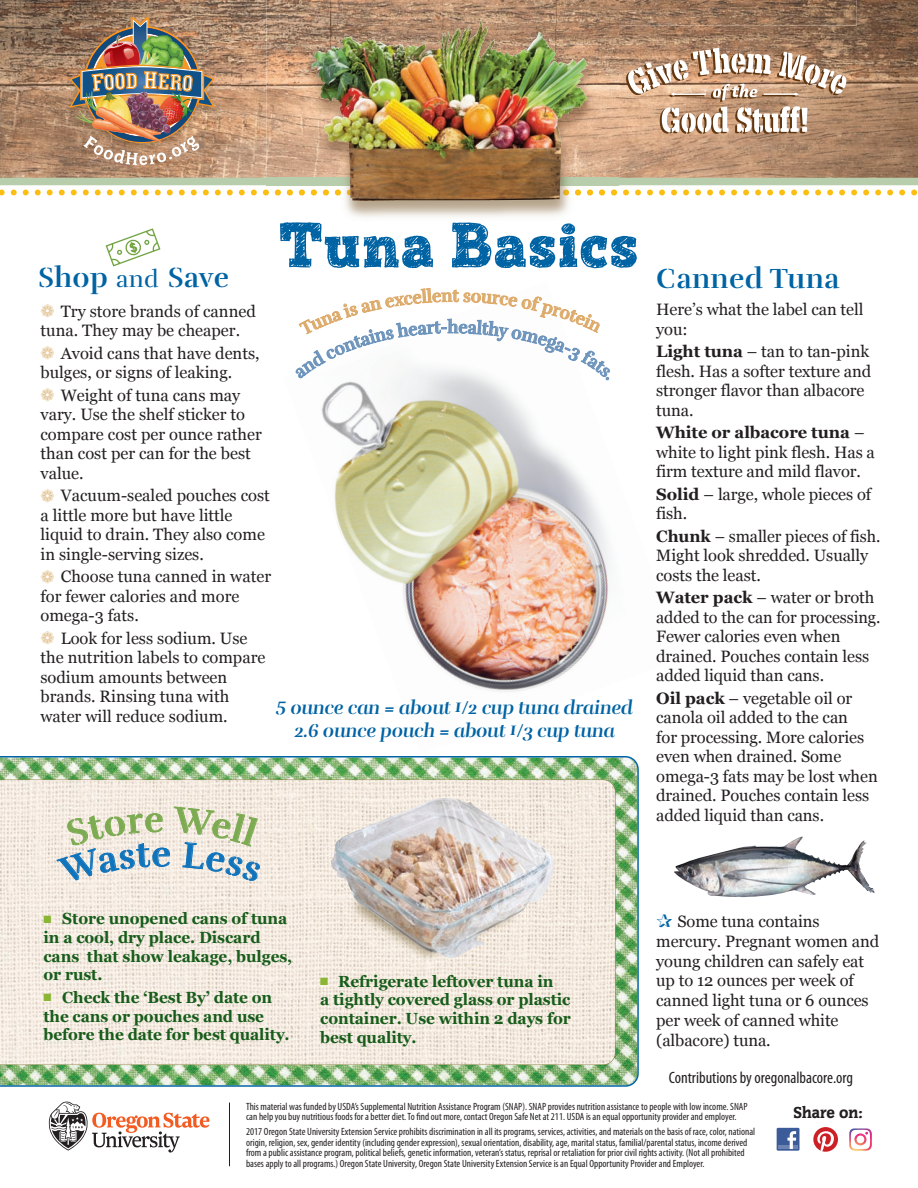
<style>
.page{position:relative;width:918px;height:1188px;background:#fff}
.page>*{position:absolute;margin:0;border:0;box-sizing:border-box;transform-origin:0 0}
.t1{font:61.5px "Posterizer KG Sketch";letter-spacing:.015em;color:#0063a4}
.t2{font:28.5px "Rufina Stencil Bold";letter-spacing:.015em;color:#0063a4}
.t3{font:19.2px/23.2px "Rufina Stencil Bold Italic";letter-spacing:-.01em;color:#0063a4;text-align:center}
.t4{font:18px "Rufina Stencil Bold";color:#ddaa6a;scale:.96 1}
.t5{font:18px "Rufina Stencil Bold";color:#6c93bb;scale:.96 1}
.t6{font:16.5px/19.5px "Georgia";letter-spacing:-.005em;color:#231f20}
.t7{font:condensed 16.5px "Myriad Pro";color:#231f20}
.t8{font:900 16.5px "Congress LT Std";color:#231f20}
.t9{font:700 16.2px/18.8px "Georgia";letter-spacing:-.005em;color:#175c1a;scale:.96 1}
.t10{font:condensed 10.5px/10.5px "Myriad Pro";color:#231f20}
.s1{color:#e4c596}
.s2{font-weight:700}
.s3{color:#8ab634}
.s4{color:#0063a4}
</style>
<div class="page">
<img style="left:321px;top:370px;width:289px;height:322px">
<img style="left:0;top:0;width:918px;height:178px">
<img style="left:619px;top:0;width:238px;height:26px">
<img style="left:0;top:2px;width:230px;height:184px">
<svg style="left:0;top:189px;width:918px;height:6px"></svg>
<div style="left:0;top:178px;width:918px;height:7px;background:#b7cdab"></div>
<img style="left:266px;top:0;width:353px;height:217px">
<img style="left:266px;top:190px;width:178px;height:5px">
<img style="left:311px;top:31px;width:139px;height:37px">
<svg style="left:0;top:756px;width:639px;height:331px;background:#90bb8e"></svg>
<img style="left:0;top:780px;width:615px;height:284px">
<div style="left:777px;top:1128px;width:22px;height:23px;background:#3b5b99"></div>
<hr style="left:778px;top:1146px;width:20px;height:3px;background:#6d84b3">
<svg style="left:787px;top:1131px;width:9px;height:18px"></svg>
<svg style="left:813px;top:1127px;width:25px;height:25px"></svg>
<img style="left:849px;top:1128px;width:23px;height:23px">
<hr style="left:229px;top:1103px;width:1px;height:63px;background:#231f20">
<svg style="left:48px;top:1101px;width:161px;height:52px"></svg>
<svg style="left:105px;top:228px;width:56px;height:39px"></svg>
<svg style="left:626px;top:48px;width:220px;height:86px"></svg>
<img style="left:674px;top:837px;width:201px;height:56px">
<img style="left:344px;top:958px;width:182px;height:9px">
<img style="left:331px;top:798px;width:223px;height:160px">
<img style="left:69px;top:17px;width:146px;height:148px">
<svg style="left:57px;top:807px;width:204px;height:77px;background:#f2e8df"></svg>
<svg style="left:321px;top:368px;width:131px;height:11px"></svg>
<svg style="left:459px;top:370px;width:151px;height:10px"></svg>
<h1 class="t1" style="left:38px;top:222px;width:602px"><sub>Shop</sub> <sub>and</sub> <sub>Save</sub> Tuna Basics</h1>
<p class="t4" style="left:452px;top:289px;width:8px">t</p>
<p class="t5" style="left:448px;top:321px;width:13px">h</p>
<p class="t6" style="left:40px;top:301px;width:217px"><span class="s1">❁</span> Try store brands of canned tuna. They may be cheaper.</p>
<p class="t6" style="left:40px;top:343px;width:221px"><span class="s1">❁</span> Avoid cans that have dents, bulges, or signs of leaking.</p>
<p class="t6" style="left:40px;top:385px;width:223px"><span class="s1">❁</span> Weight of tuna cans may vary. Use the shelf sticker to compare cost per ounce rather than cost per can for the best value.</p>
<p class="t6" style="left:40px;top:486px;width:231px"><span class="s1">❁</span> Vacuum-sealed pouches cost a little more but have little liquid to drain. They also come in single-serving sizes.</p>
<p class="t6" style="left:40px;top:567px;width:232px"><span class="s1">❁</span> Choose tuna canned in water for fewer calories and more omega-3 fats.</p>
<p class="t6" style="left:40px;top:628px;width:226px"><span class="s1">❁</span> Look for less sodium. Use the nutrition labels to compare sodium amounts between brands. Rinsing tuna with water will reduce sodium.</p>
<p class="t3" style="left:276px;top:698px;width:358px">5 ounce can = about 1/2 cup tuna drained<br>2.6 ounce pouch = about 1/3 cup tuna</p>
<h2 class="t2" style="left:656px;top:269px;width:185px">Canned Tuna</h2>
<p class="t6" style="left:656px;top:300px;width:209px">Here’s what the label can tell you:</p>
<p class="t6" style="left:656px;top:342px;width:217px"><span class="s2">Light tuna</span> – tan to tan-pink flesh. Has a softer texture and stronger flavor than albacore tuna.</p>
<p class="t6" style="left:656px;top:423px;width:220px"><span class="s2">White or albacore tuna</span> – white to light pink flesh. Has a firm texture and mild flavor.</p>
<p class="t6" style="left:656px;top:484px;width:216px"><span class="s2">Solid</span> – large, whole pieces of fish.</p>
<p class="t6" style="left:656px;top:526px;width:226px"><span class="s2">Chunk</span> – smaller pieces of fish.<br>Might look shredded. Usually costs the least.</p>
<p class="t6" style="left:656px;top:588px;width:226px"><span class="s2">Water pack</span> – water or broth added to the can for processing.<br>Fewer calories even when drained. Pouches contain less added liquid than cans.</p>
<p class="t6" style="left:656px;top:688px;width:223px"><span class="s2">Oil pack</span> – vegetable oil or canola oil added to the can<br>for processing. More calories even when drained. Some omega-3 fats may be lost when drained. Pouches contain less added liquid than cans.</p>
<p class="t9" style="left:43px;top:909px;width:261px"><span class="s3">■</span> Store unopened cans of tuna in a cool, dry place. Discard cans that show leakage, bulges, or rust.</p>
<p class="t9" style="left:43px;top:988px;width:258px"><span class="s3">■</span> Check the ‘Best By’ date on the cans or pouches and use before the date for best quality.</p>
<p class="t9" style="left:320px;top:972px;width:263px"><span class="s3">■</span> Refrigerate leftover tuna in<br>a tightly covered glass or plastic container. Use within 2 days for best quality.</p>
<p class="t6" style="left:656px;top:911px;width:224px"><span class="s4">✰</span> Some tuna contains mercury. Pregnant women and young children can safely eat up to 12 ounces per week of canned light tuna or 6 ounces per week of canned white (albacore) tuna.</p>
<p class="t7" style="left:669px;top:1071px;width:185px">Contributions by oregonalbacore.org</p>
<p class="t10" style="left:246px;top:1102px;width:503px">This material was funded by USDA’s Supplemental Nutrition Assistance Program (SNAP). SNAP provides nutrition assistance to people with low income. SNAP can help you buy nutritious foods for a better diet. To find out more, contact Oregon Safe Net at 211. USDA is an equal opportunity provider and employer.</p>
<p class="t10" style="left:246px;top:1127px;width:511px">2017 Oregon State University Extension Service prohibits discrimination in all its programs, services, activities, and materials on the basis of race, color, national origin, religion, sex, gender identity (including gender expression), sexual orientation, disability, age, marital status, familial/parental status, income derived from a public assistance program, political beliefs, genetic information, veteran’s status, reprisal or retaliation for prior civil rights activity. (Not all prohibited bases apply to all programs.) Oregon State University, Oregon State University Extension Service is an Equal Opportunity Provider and Employer.</p>
<p class="t8" style="left:794px;top:1102px;width:71px">Share on:</p>
</div>
